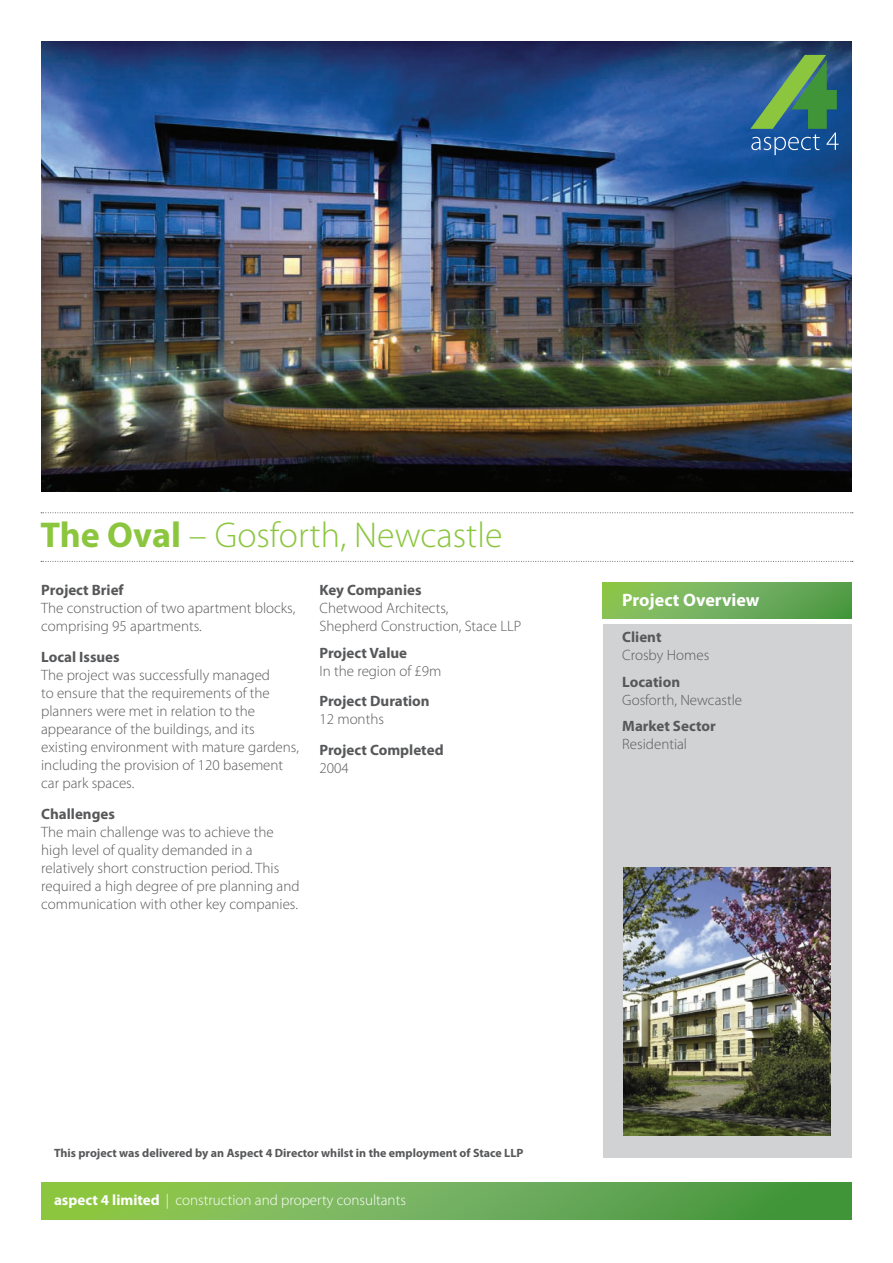
<style>
.page{position:relative;width:893px;height:1263px;background:#fff}
.page>*{position:absolute;margin:0;border:0;box-sizing:border-box;transform-origin:0 0}
.t1{font:300 36px "Myriad Pro";color:#8bc63e}
.t2{font:700 18px "Myriad Pro";color:#fff}
.t3{font:300 15px/18px "Myriad Pro";color:#57585a}
.t4{font:700 15px "Myriad Pro";color:#57585a}
.t5{font:300 15px "Myriad Pro";color:#fff}
.t6{font:700 12px "Myriad Pro";color:#57585a}
.s1{font-weight:700}
</style>
<div class="page">
<img style="left:41px;top:41px;width:810px;height:451px">
<div style="left:603px;top:624px;width:249px;height:533px;background:#d1d2d4"></div>
<svg style="left:41px;top:1182px;width:811px;height:37px;background:#6eaf50"></svg>
<svg style="left:41px;top:512px;width:812px;height:1px"></svg>
<svg style="left:41px;top:561px;width:812px;height:1px"></svg>
<img style="left:624px;top:867px;width:206px;height:268px">
<svg style="left:602px;top:583px;width:250px;height:35px;background:#71b057"></svg>
<svg style="left:750px;top:55px;width:89px;height:100px;background:#3f787b"></svg>
<h1 class="t1" style="left:40px;top:513px;width:464px"><span class="s1">The Oval</span> – Gosforth, Newcastle</h1>
<p class="t4" style="left:41px;top:580px;width:84px">Project Brief</p>
<p class="t3" style="left:41px;top:599px;width:256px">The construction of two apartment blocks, comprising 95 apartments.</p>
<p class="t4" style="left:41px;top:647px;width:80px">Local Issues</p>
<p class="t3" style="left:41px;top:666px;width:259px">The project was successfully managed<br>to ensure that the requirements of the planners were met in relation to the appearance of the buildings, and its existing environment with mature gardens, including the provision of 120 basement car park spaces.</p>
<p class="t4" style="left:41px;top:804px;width:75px">Challenges</p>
<p class="t3" style="left:41px;top:822px;width:260px">The main challenge was to achieve the high level of quality demanded in a relatively short construction period. This required a high degree of pre planning and communication with other key companies.</p>
<p class="t4" style="left:319px;top:580px;width:104px">Key Companies</p>
<p class="t3" style="left:319px;top:599px;width:203px">Chetwood Architects,<br>Shepherd Construction, Stace LLP</p>
<p class="t4" style="left:319px;top:643px;width:89px">Project Value</p>
<p class="t3" style="left:319px;top:661px;width:124px">In the region of £9m</p>
<p class="t4" style="left:319px;top:691px;width:112px">Project Duration</p>
<p class="t3" style="left:319px;top:710px;width:66px">12 months</p>
<p class="t4" style="left:319px;top:740px;width:126px">Project Completed</p>
<p class="t3" style="left:319px;top:759px;width:31px">2004</p>
<p class="t6" style="left:54px;top:1145px;width:471px">This project was delivered by an Aspect 4 Director whilst in the employment of Stace LLP</p>
<p class="t5" style="left:54px;top:1191px;width:353px"><span class="s1">aspect 4 limited</span> | construction and property consultants</p>
<p class="t2" style="left:622px;top:588px;width:139px">Project Overview</p>
<p class="t4" style="left:622px;top:627px;width:41px">Client</p>
<p class="t3" style="left:622px;top:646px;width:89px">Crosby Homes</p>
<p class="t4" style="left:622px;top:672px;width:59px">Location</p>
<p class="t3" style="left:622px;top:691px;width:121px">Gosforth, Newcastle</p>
<p class="t4" style="left:622px;top:716px;width:95px">Market Sector</p>
<p class="t3" style="left:622px;top:735px;width:66px">Residential</p>
</div>
